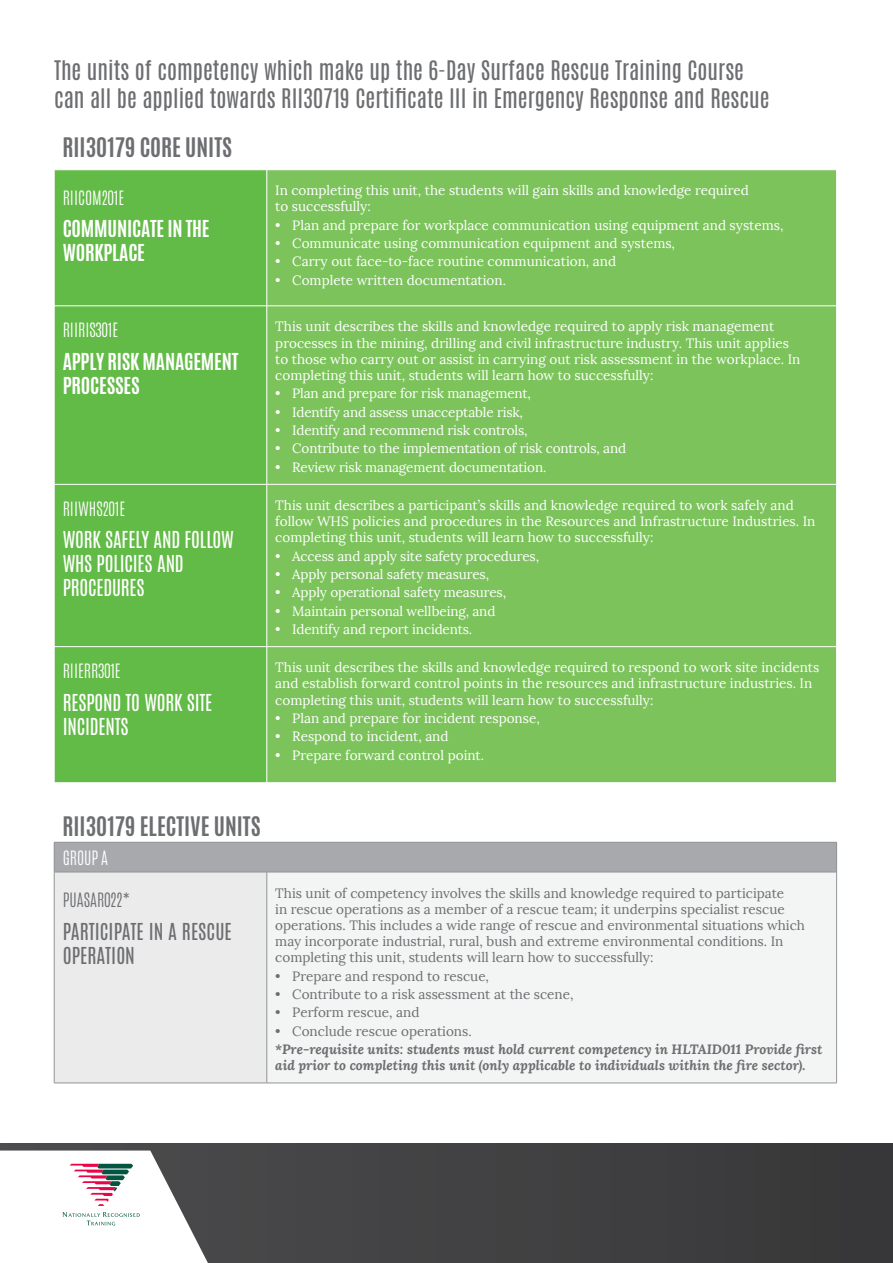
<style>
.page{position:relative;width:893px;height:1263px;background:#fff}
.page>*{position:absolute;margin:0;border:0;box-sizing:border-box;transform-origin:0 0}
.t1{font:22.5px/28.5px "Antonio";color:#6d6e71}
.t2{font:700 22.5px "Antonio";color:#6d6e71}
.t3{font:19.5px/24px "Antonio";letter-spacing:-.01em;color:#fff}
.t4{font:700 19.5px/24px "Antonio";letter-spacing:-.01em;color:#fff}
.t5{font:19.5px/24px "Antonio";color:#6d6e71}
.t6{font:300 16.5px "Antonio";color:#fff}
.t7{font:300 16.5px "Antonio";color:#6d6e71}
.t8{font:13.5px/16.2px "Lora";color:#fff}
.t9{font:13.5px/16.2px "Lora";color:#6d6e71}
.t10{font:italic 700 13.5px/16.2px "Lora";color:#6d6e71}
</style>
<div class="page">
<div style="left:0;top:1144px;width:893px;height:119px;background:#414042"></div>
<div style="left:55px;top:170px;width:212px;height:612px;background:#62bb46"></div>
<div style="left:268px;top:170px;width:568px;height:612px;background:#7cc35c"></div>
<div style="left:54px;top:842px;width:783px;height:30px;background:#a7a9ac"></div>
<div style="left:54px;top:872px;width:213px;height:211px;background:#ebebec"></div>
<div style="left:267px;top:872px;width:570px;height:211px;background:#f3f4f4"></div>
<hr style="left:54px;top:872px;width:213px;height:1px;background:#939598">
<hr style="left:267px;top:872px;width:570px;height:1px;background:#939598">
<hr style="left:267px;top:872px;width:1px;height:211px;background:#939598">
<hr style="left:54px;top:842px;width:213px;height:1px;background:#939598">
<hr style="left:54px;top:842px;width:1px;height:30px;background:#939598">
<hr style="left:54px;top:1083px;width:213px;height:1px;background:#939598">
<hr style="left:267px;top:842px;width:570px;height:1px;background:#939598">
<hr style="left:836px;top:842px;width:1px;height:30px;background:#939598">
<hr style="left:267px;top:1083px;width:570px;height:1px;background:#939598">
<hr style="left:54px;top:872px;width:1px;height:211px;background:#939598">
<hr style="left:836px;top:872px;width:1px;height:211px;background:#939598">
<hr style="left:54px;top:306px;width:213px;height:1px;background:#fff">
<hr style="left:54px;top:484px;width:213px;height:1px;background:#fff">
<hr style="left:54px;top:646px;width:213px;height:1px;background:#fff">
<hr style="left:267px;top:306px;width:570px;height:1px;background:#fff">
<hr style="left:267px;top:484px;width:570px;height:1px;background:#fff">
<hr style="left:267px;top:646px;width:570px;height:1px;background:#fff">
<svg style="left:0;top:1150px;width:208px;height:113px;background:#dedcdd"></svg>
<h1 class="t1" style="left:54px;top:56px;width:717px">The units of competency which make up the 6-Day Surface Rescue Training Course can all be applied towards RII30719 Certificate III in Emergency Response and Rescue</h1>
<h1 class="t2" style="left:62px;top:130px;width:171px">RII30179 CORE UNITS</h1>
<p class="t6" style="left:63px;top:186px;width:63px">RIICOM201E</p>
<h2 class="t4" style="left:63px;top:217px;width:148px">COMMUNICATE IN THE<br>WORKPLACE</h2>
<p class="t8" style="left:275px;top:182px;width:475px">In completing this unit, the students will gain skills and knowledge required to successfully:</p>
<p class="t8" style="left:275px;top:217px;width:510px">• Plan and prepare for workplace communication using equipment and systems,</p>
<p class="t8" style="left:275px;top:235px;width:401px">• Communicate using communication equipment and systems,</p>
<p class="t8" style="left:275px;top:254px;width:342px">• Carry out face-to-face routine communication, and</p>
<p class="t8" style="left:275px;top:272px;width:232px">• Complete written documentation.</p>
<p class="t6" style="left:63px;top:319px;width:57px">RIIRIS301E</p>
<h2 class="t4" style="left:63px;top:350px;width:177px">APPLY RISK MANAGEMENT<br>PROCESSES</h2>
<p class="t8" style="left:275px;top:318px;width:526px">This unit describes the skills and knowledge required to apply risk management processes in the mining, drilling and civil infrastructure industry. This unit applies to those who carry out or assist in carrying out risk assessment in the workplace. In completing this unit, students will learn how to successfully:</p>
<p class="t8" style="left:275px;top:385px;width:257px">• Plan and prepare for risk management,</p>
<p class="t8" style="left:275px;top:404px;width:249px">• Identify and assess unacceptable risk,</p>
<p class="t8" style="left:275px;top:422px;width:254px">• Identify and recommend risk controls,</p>
<p class="t8" style="left:275px;top:440px;width:352px">• Contribute to the implementation of risk controls, and</p>
<p class="t8" style="left:275px;top:459px;width:273px">• Review risk management documentation.</p>
<p class="t6" style="left:63px;top:497px;width:64px">RIIWHS201E</p>
<h2 class="t3" style="left:63px;top:528px;width:173px">WORK SAFELY AND FOLLOW<br>WHS POLICIES AND<br>PROCEDURES</h2>
<p class="t8" style="left:275px;top:497px;width:542px">This unit describes a participant’s skills and knowledge required to work safely and follow WHS policies and procedures in the Resources and Infrastructure Industries. In completing this unit, students will learn how to successfully:</p>
<p class="t8" style="left:275px;top:548px;width:265px">• Access and apply site safety procedures,</p>
<p class="t8" style="left:275px;top:566px;width:215px">• Apply personal safety measures,</p>
<p class="t8" style="left:275px;top:584px;width:232px">• Apply operational safety measures,</p>
<p class="t8" style="left:275px;top:603px;width:222px">• Maintain personal wellbeing, and</p>
<p class="t8" style="left:275px;top:621px;width:198px">• Identify and report incidents.</p>
<p class="t6" style="left:63px;top:659px;width:59px">RIIERR301E</p>
<h2 class="t3" style="left:63px;top:691px;width:151px">RESPOND TO WORK SITE<br>INCIDENTS</h2>
<p class="t8" style="left:275px;top:659px;width:546px">This unit describes the skills and knowledge required to respond to work site incidents and establish forward control points in the resources and infrastructure industries. In completing this unit, students will learn how to successfully:</p>
<p class="t8" style="left:275px;top:710px;width:266px">• Plan and prepare for incident response,</p>
<p class="t8" style="left:275px;top:728px;width:175px">• Respond to incident, and</p>
<p class="t8" style="left:275px;top:747px;width:210px">• Prepare forward control point.</p>
<h1 class="t2" style="left:62px;top:810px;width:200px">RII30179 ELECTIVE UNITS</h1>
<p class="t6" style="left:63px;top:846px;width:47px">GROUP A</p>
<p class="t7" style="left:63px;top:888px;width:69px">PUASAR022*</p>
<h2 class="t5" style="left:63px;top:919px;width:171px">PARTICIPATE IN A RESCUE<br>OPERATION</h2>
<p class="t9" style="left:275px;top:885px;width:531px">This unit of competency involves the skills and knowledge required to participate<br>in rescue operations as a member of a rescue team; it underpins specialist rescue operations. This includes a wide range of rescue and environmental situations which may incorporate industrial, rural, bush and extreme environmental conditions. In completing this unit, students will learn how to successfully:</p>
<p class="t9" style="left:275px;top:968px;width:215px">• Prepare and respond to rescue,</p>
<p class="t9" style="left:275px;top:986px;width:300px">• Contribute to a risk assessment at the scene,</p>
<p class="t9" style="left:275px;top:1004px;width:146px">• Perform rescue, and</p>
<p class="t9" style="left:275px;top:1023px;width:198px">• Conclude rescue operations.</p>
<p class="t10" style="left:275px;top:1041px;width:549px">*Pre-requisite units: students must hold current competency in HLTAID011 Provide first aid prior to completing this unit (only applicable to individuals within the fire sector).</p>
</div>
